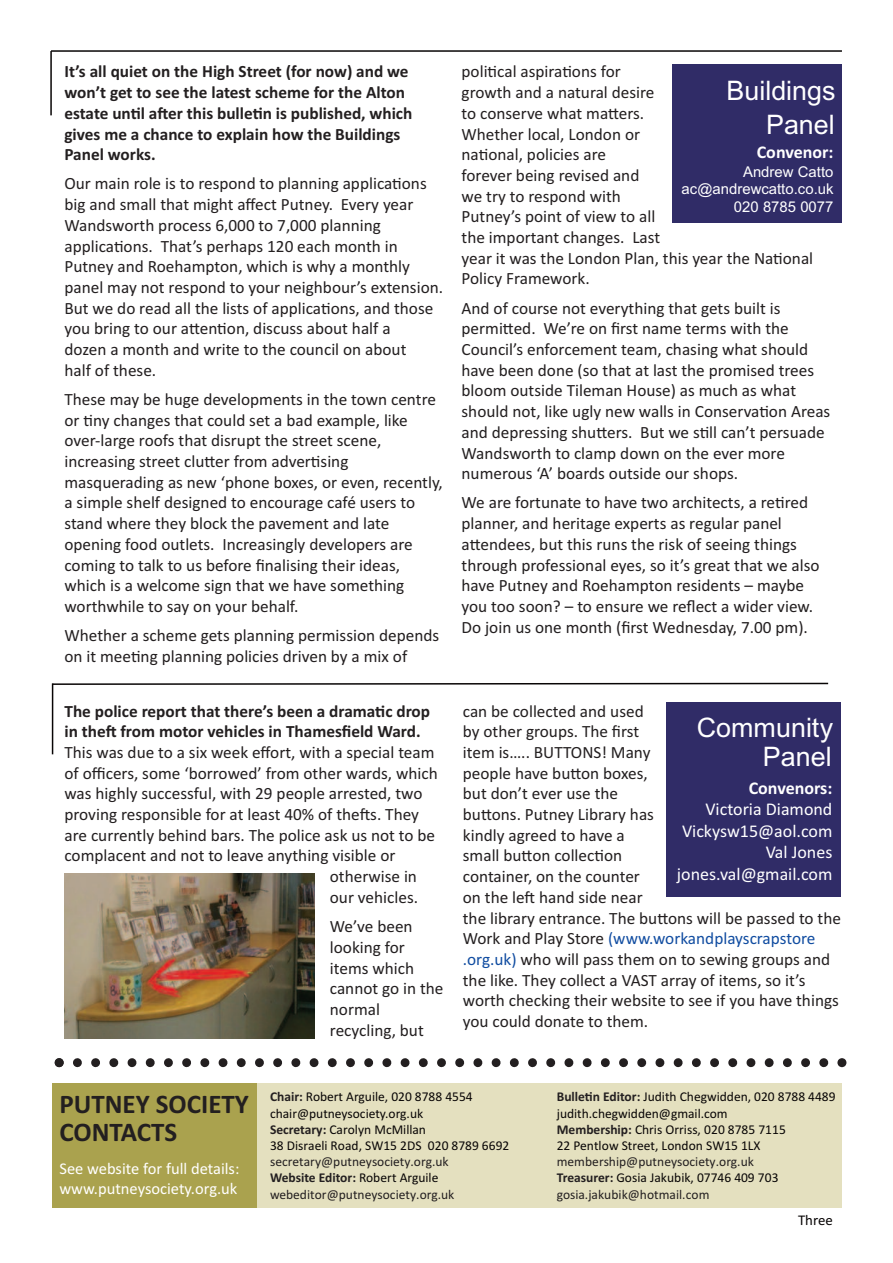
<style>
.page{position:relative;width:893px;height:1263px;background:#fff}
.page>*{position:absolute;margin:0;border:0;box-sizing:border-box;transform-origin:0 0}
.t1{font:700 27px/28.5px "Calibri";color:#231f20}
.t2{font:26.85px/28.7px "Arial";color:#fff;text-align:right}
.t3{font:18px/21.6px "Calibri";color:#fff;text-align:right}
.t4{font:700 18px "Calibri";color:#fff}
.t5{font:17.25px/20.7px "Calibri";color:#231f20}
.t6{font:700 17.25px/20.7px "Calibri";color:#231f20}
.t7{font:16.5px/19.8px "Calibri";color:#fff}
.t8{font:14.85px/17.9px "Arial";color:#fff;text-align:right}
.t9{font:14.85px "Calibri";letter-spacing:-.005em;color:#080505}
.t10{font:13.5px/16.2px "Calibri";color:#080505}
.t11{font:13.5px/16.2px "Calibri";color:#231f20}
.s1{color:#114da1}
.s2{font-weight:700;color:#231f20}
.s3{font-weight:700}
.s4{color:#080505}
</style>
<div class="page">
<hr style="left:50px;top:51px;width:2px;height:64px;background:#080505">
<hr style="left:51px;top:50px;width:791px;height:2px;background:#080505">
<div style="left:256px;top:1083px;width:586px;height:124px;background:#e4e0bf"></div>
<div style="left:52px;top:1083px;width:204px;height:124px;background:#aaa24e"></div>
<svg style="left:55px;top:1058px;width:791px;height:9px"></svg>
<hr style="left:52px;top:683px;width:1px;height:71px;background:#080505">
<svg style="left:51px;top:682px;width:778px;height:4px"></svg>
<div style="left:667px;top:702px;width:174px;height:195px;background:#302c67"></div>
<div style="left:672px;top:64px;width:170px;height:159px;background:#302c67"></div>
<svg style="left:64px;top:1038px;width:251px;height:1px"></svg>
<img style="left:64px;top:874px;width:251px;height:164px">
<p class="t6" style="left:64px;top:61px;width:349px">It’s all quiet on the High Street (for now) and we won’t get to see the latest scheme for the Alton estate until after this bulletin is published, which gives me a chance to explain how the Buildings Panel works.</p>
<p class="t5" style="left:64px;top:173px;width:380px">Our main role is to respond to planning applications big and small that might affect Putney. Every year Wandsworth process 6,000 to 7,000 planning applications. That’s perhaps 120 each month in Putney and Roehampton, which is why a monthly panel may not respond to your neighbour’s extension.<br>But we do read all the lists of applications, and those you bring to our attention, discuss about half a<br>dozen a month and write to the council on about<br>half of these.</p>
<p class="t5" style="left:64px;top:389px;width:380px">These may be huge developments in the town centre or tiny changes that could set a bad example, like over-large roofs that disrupt the street scene, increasing street clutter from advertising masquerading as new ‘phone boxes, or even, recently, a simple shelf designed to encourage café users to stand where they block the pavement and late opening food outlets. Increasingly developers are coming to talk to us before finalising their ideas, which is a welcome sign that we have something worthwhile to say on your behalf.</p>
<p class="t5" style="left:64px;top:625px;width:376px">Whether a scheme gets planning permission depends on it meeting planning policies driven by a mix of</p>
<p class="t6" style="left:64px;top:700px;width:367px">The police report that there’s been a dramatic drop in theft from motor vehicles in Thamesfield Ward.</p>
<p class="t5" style="left:64px;top:742px;width:372px">This was due to a six week effort, with a special team</p>
<p class="t5" style="left:64px;top:762px;width:375px">of officers, some ‘borrowed’ from other wards, which</p>
<p class="t5" style="left:64px;top:783px;width:360px">was highly successful, with 29 people arrested, two</p>
<p class="t5" style="left:64px;top:804px;width:356px">proving responsible for at least 40% of thefts. They</p>
<p class="t5" style="left:64px;top:824px;width:372px">are currently behind bars. The police ask us not to be</p>
<p class="t5" style="left:64px;top:845px;width:332px">complacent and not to leave anything visible or</p>
<p class="t5" style="left:330px;top:866px;width:89px">otherwise in</p>
<p class="t5" style="left:330px;top:886px;width:90px">our vehicles.</p>
<p class="t5" style="left:330px;top:916px;width:115px">We’ve been looking for items which cannot go in the normal recycling, but</p>
<p class="t5" style="left:462px;top:61px;width:353px">political aspirations for<br>growth and a natural desire<br>to conserve what matters.<br>Whether local, London or<br>national, policies are<br>forever being revised and<br>we try to respond with<br>Putney’s point of view to all<br>the important changes. Last<br>year it was the London Plan, this year the National<br>Policy Framework.</p>
<p class="t5" style="left:462px;top:297px;width:370px">And of course not everything that gets built is permitted. We’re on first name terms with the Council’s enforcement team, chasing what should have been done (so that at last the promised trees bloom outside Tileman House) as much as what should not, like ugly new walls in Conservation Areas and depressing shutters. But we still can’t persuade Wandsworth to clamp down on the ever more numerous ‘A’ boards outside our shops.</p>
<p class="t5" style="left:462px;top:492px;width:360px">We are fortunate to have two architects, a retired planner, and heritage experts as regular panel attendees, but this runs the risk of seeing things through professional eyes, so it’s great that we also have Putney and Roehampton residents – maybe you too soon? – to ensure we reflect a wider view.<br>Do join us one month (first Wednesday, 7.00 pm).</p>
<h2 class="t2" style="left:727px;top:74px;width:111px;line-height:33.5px">Buildings<br>Panel</h2>
<p class="t4" style="left:757px;top:141px;width:78px">Convenor:</p>
<p class="t8" style="left:682px;top:162px;width:153px">Andrew Catto ac@andrewcatto.co.uk<br>020 8785 0077</p>
<p class="t5" style="left:463px;top:700px;width:380px">can be collected and used<br>by other groups. The first<br>item is….. BUTTONS! Many<br>people have button boxes,<br>but don’t ever use the<br>buttons. Putney Library has<br>kindly agreed to have a<br>small button collection<br>container, on the counter<br>on the left hand side near<br>the library entrance. The buttons will be passed to the Work and Play Store <span class="s1">(www.workandplayscrapstore .org.uk)</span> who will pass them on to sewing groups and the like. They collect a VAST array of items, so it’s worth checking their website to see if you have things you could donate to them.</p>
<h2 class="t2" style="left:697px;top:713px;width:138px">Community<br>Panel</h2>
<p class="t4" style="left:749px;top:777px;width:85px">Convenors:</p>
<p class="t3" style="left:677px;top:798px;width:157px">Victoria Diamond<br>Vickysw15@aol.com<br>Val Jones jones.val@gmail.com</p>
<h1 class="t1" style="left:59px;top:1089px;width:191px">PUTNEY SOCIETY<br>CONTACTS</h1>
<p class="t7" style="left:59px;top:1159px;width:182px">See website for full details: www.putneysociety.org.uk</p>
<p class="t10" style="left:270px;top:1088px;width:241px"><span class="s2">Chair:</span> Robert Arguile, 020 8788 4554 chair@putneysociety.org.uk<br><span class="s2">Secretary:</span> Carolyn McMillan<br>38 Disraeli Road, SW15 2DS 020 8789 6692</p>
<p class="t11" style="left:270px;top:1153px;width:186px">secretary@putneysociety.org.uk<br><span class="s3">Website Editor:</span> <span class="s4">Robert Arguile </span>webeditor@putneysociety.org.uk</p>
<p class="t10" style="left:557px;top:1088px;width:280px"><span class="s2">Bulletin Editor:</span> Judith Chegwidden, 020 8788 4489 judith.chegwidden@gmail.com<br><span class="s2">Membership:</span> Chris Orriss, 020 8785 7115<br>22 Pentlow Street, London SW15 1LX</p>
<p class="t11" style="left:557px;top:1153px;width:223px">membership@putneysociety.org.uk<br><span class="s3">Treasurer:</span> <span class="s4">Gosia Jakubik, 07746 409 703 </span>gosia.jakubik@hotmail.com</p>
<p class="t9" style="left:798px;top:1211px;width:37px">Three</p>
</div>
